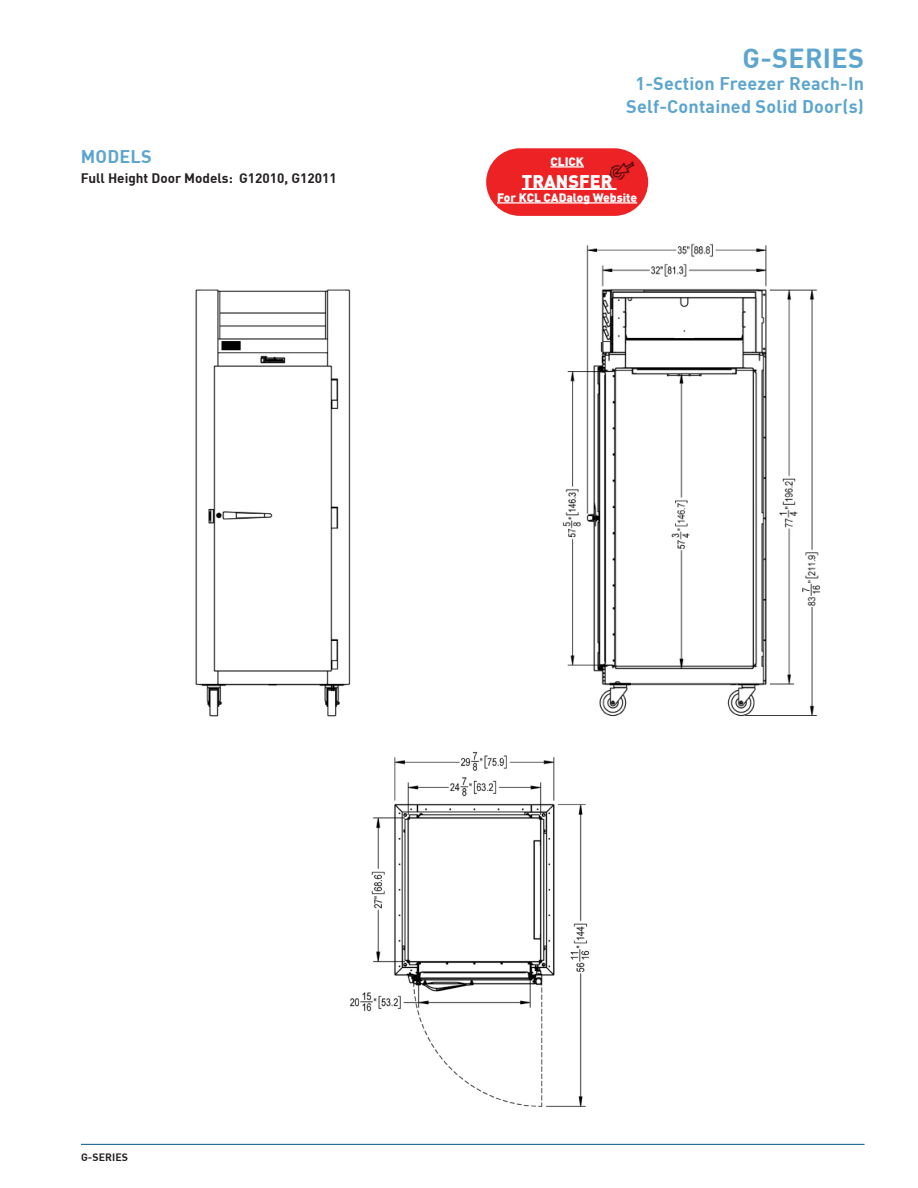
<style>
.page{position:relative;width:918px;height:1188px;background:#fff}
.page>*{position:absolute;margin:0;border:0;box-sizing:border-box;transform-origin:0 0}
.t1{font:700 27px "DIN";letter-spacing:.01em;color:#5ca5cf}
.t2{font:700 18px/22.5px "DIN";letter-spacing:.01em;color:#5ca5cf;text-align:center}
.t3{font:900 18px "DIN";color:#fff}
.t4{font:700 13.5px "DIN";color:#231f20}
.t5{font:900 12px "DIN";color:#fff}
.t6{font:700 10.5px "DIN";letter-spacing:.01em;color:#231f20}
</style>
<div class="page">
<hr style="left:81px;top:1144px;width:784px;height:1px;background:#005587">
<img style="left:195px;top:289px;width:156px;height:428px">
<img style="left:350px;top:751px;width:240px;height:356px">
<div style="left:486px;top:148px;width:162px;height:68px;background:#ed2225;border-radius:34px"></div>
<hr style="left:550px;top:166px;width:34px;height:2px;background:#fff">
<hr style="left:522px;top:188px;width:95px;height:2px;background:#fff">
<hr style="left:497px;top:202px;width:140px;height:2px;background:#fff">
<img style="left:609px;top:161px;width:26px;height:19px">
<img style="left:562px;top:243px;width:259px;height:474px">
<p class="t2" style="left:81px;top:146px;width:72px">MODELS</p>
<p class="t4" style="left:81px;top:172px;width:257px">Full Height Door Models: G12010, G12011</p>
<h1 class="t1" style="left:743px;top:45px;width:123px">G-SERIES</h1>
<p class="t2" style="left:626px;top:73px;width:239px">1-Section Freezer Reach-In<br>Self-Contained Solid Door(s)</p>
<p class="t5" style="left:550px;top:156px;width:35px">CLICK</p>
<p class="t3" style="left:522px;top:172px;width:92px">TRANSFER</p>
<p class="t5" style="left:497px;top:192px;width:142px">For KCL CADalog Website</p>
<p class="t6" style="left:81px;top:1152px;width:49px">G-SERIES</p>
</div>
